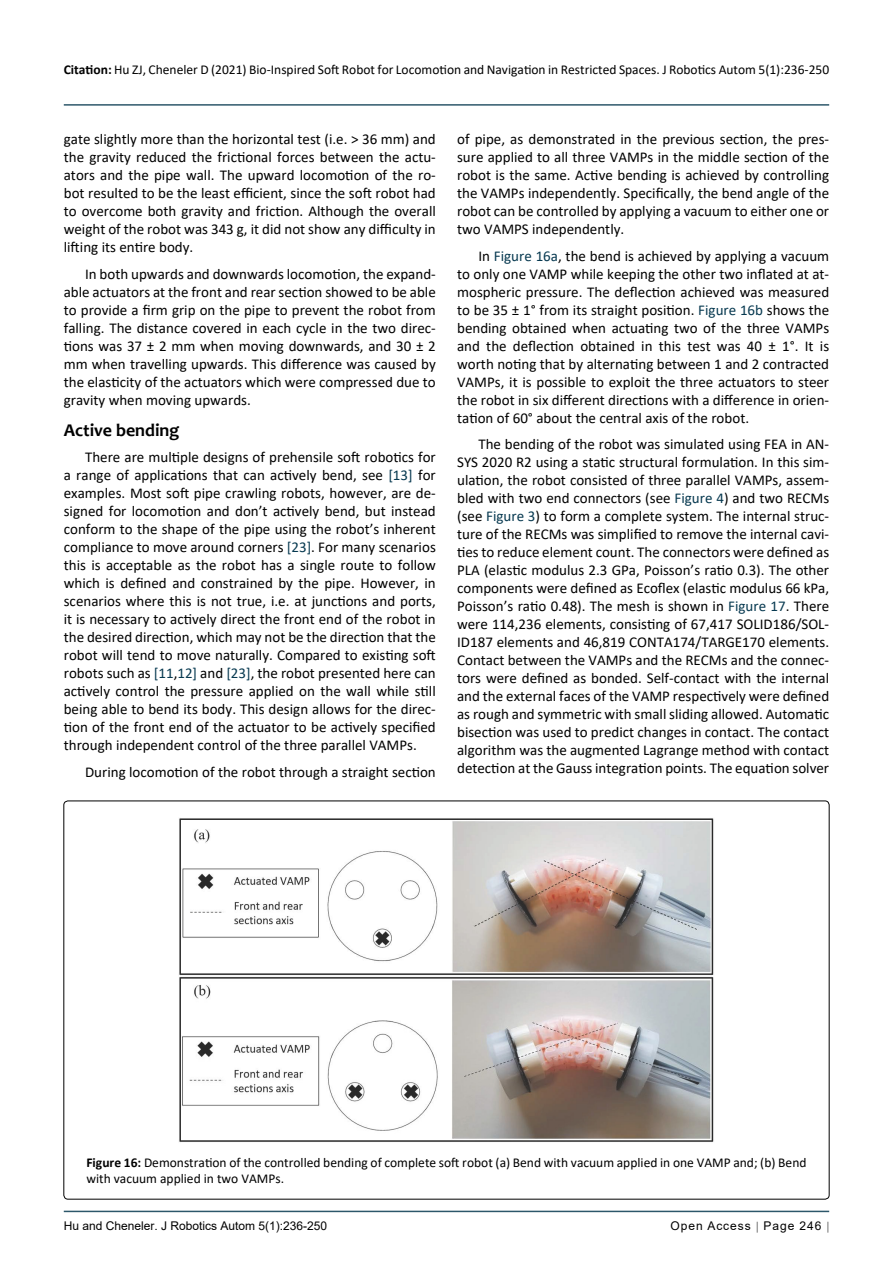
<style>
.page{position:relative;width:893px;height:1263px;background:#fff}
.page>*{position:absolute;margin:0;border:0;box-sizing:border-box;transform-origin:0 0}
.t1{font:700 18px "Candara";color:#000}
.t2{font:15px/18px "Calibri";color:#000;text-align:justify}
.t3{font:13.5px/16.2px "Calibri";color:#000}
.t4{font:12px "Arial";color:#000}
.t5{font:12px "Arial";letter-spacing:.08em;color:#000}
.s1{font-weight:700}
.s2{color:#073950}
</style>
<div class="page">
<hr style="left:64px;top:1211px;width:765px;height:1px;background:#073950">
<hr style="left:64px;top:104px;width:765px;height:2px;background:#073950">
<img style="left:179px;top:818px;width:535px;height:324px">
<p class="t3" style="left:64px;top:61px;width:767px"><span class="s1">Citation:</span> Hu ZJ, Cheneler D (2021) Bio-Inspired Soft Robot for Locomotion and Navigation in Restricted Spaces. J Robotics Autom 5(1):236-250</p>
<p class="t2" style="left:64px;top:130px;width:374px">gate slightly more than the horizontal test (i.e. &gt; 36 mm) and the gravity reduced the frictional forces between the actu&shy;ators and the pipe wall. The upward locomotion of the ro&shy;bot resulted to be the least efficient, since the soft robot had to overcome both gravity and friction. Although the overall weight of the robot was 343 g, it did not show any difficulty in lifting its entire body.</p>
<p class="t2" style="left:64px;top:264px;width:374px;text-indent:21px">In both upwards and downwards locomotion, the expand&shy;able actuators at the front and rear section showed to be able to provide a firm grip on the pipe to prevent the robot from falling. The distance covered in each cycle in the two direc&shy;tions was 37 ± 2 mm when moving downwards, and 30 ± 2 mm when travelling upwards. This difference was caused by the elasticity of the actuators which were compressed due to gravity when moving upwards.</p>
<p class="t1" style="left:64px;top:419px;width:117px">Active bending</p>
<p class="t2" style="left:64px;top:448px;width:374px;text-indent:21px">There are multiple designs of prehensile soft robotics for a range of applications that can actively bend, see <span class="s2">[13]</span> for examples. Most soft pipe crawling robots, however, are de&shy;signed for locomotion and don’t actively bend, but instead conform to the shape of the pipe using the robot’s inherent compliance to move around corners <span class="s2">[23]</span>. For many scenarios this is acceptable as the robot has a single route to follow which is defined and constrained by the pipe. However, in scenarios where this is not true, i.e. at junctions and ports, it is necessary to actively direct the front end of the robot in the desired direction, which may not be the direction that the robot will tend to move naturally. Compared to existing soft robots such as <span class="s2">[11</span>,<span class="s2">12]</span> and <span class="s2">[23]</span>, the robot presented here can actively control the pressure applied on the wall while still being able to bend its body. This design allows for the direc&shy;tion of the front end of the actuator to be actively specified through independent control of the three parallel VAMPs.</p>
<p class="t2" style="left:85px;top:762px;width:352px">During locomotion of the robot through a straight section</p>
<p class="t2" style="left:457px;top:130px;width:374px">of pipe, as demonstrated in the previous section, the pres&shy;sure applied to all three VAMPs in the middle section of the robot is the same. Active bending is achieved by controlling the VAMPs independently. Specifically, the bend angle of the robot can be controlled by applying a vacuum to either one or two VAMPS independently.</p>
<p class="t2" style="left:457px;top:246px;width:374px;text-indent:21px">In <span class="s2">Figure 16a</span>, the bend is achieved by applying a vacuum to only one VAMP while keeping the other two inflated at at&shy;mospheric pressure. The deflection achieved was measured to be 35 ± 1° from its straight position. <span class="s2">Figure 16b</span> shows the bending obtained when actuating two of the three VAMPs and the deflection obtained in this test was 40 ± 1°. It is worth noting that by alternating between 1 and 2 contracted VAMPs, it is possible to exploit the three actuators to steer the robot in six different directions with a difference in orien&shy;tation of 60° about the central axis of the robot.</p>
<p class="t2" style="left:457px;top:435px;width:374px;text-indent:21px">The bending of the robot was simulated using FEA in AN-SYS 2020 R2 using a static structural formulation. In this sim&shy;ulation, the robot consisted of three parallel VAMPs, assem&shy;bled with two end connectors (see <span class="s2">Figure 4</span>) and two RECMs (see <span class="s2">Figure 3</span>) to form a complete system. The internal struc&shy;ture of the RECMs was simplified to remove the internal cavi&shy;ties to reduce element count. The connectors were defined as PLA (elastic modulus 2.3 GPa, Poisson’s ratio 0.3). The other components were defined as Ecoflex (elastic modulus 66 kPa, Poisson’s ratio 0.48). The mesh is shown in <span class="s2">Figure 17</span>. There were 114,236 elements, consisting of 67,417 SOLID186/SOL-ID187 elements and 46,819 CONTA174/TARGE170 elements.<br>Contact between the VAMPs and the RECMs and the connec&shy;tors were defined as bonded. Self-contact with the internal and the external faces of the VAMP respectively were defined as rough and symmetric with small sliding allowed. Automatic bisection was used to predict changes in contact. The contact algorithm was the augmented Lagrange method with contact detection at the Gauss integration points. The equation solver</p>
<p class="t3" style="left:86px;top:1153px;width:721px"><span class="s1">Figure 16:</span> Demonstration of the controlled bending of complete soft robot (a) Bend with vacuum applied in one VAMP and; (b) Bend with vacuum applied in two VAMPs.</p>
<p class="t4" style="left:64px;top:1217px;width:265px">Hu and Cheneler. J Robotics Autom 5(1):236-250</p>
<p class="t5" style="left:670px;top:1217px;width:152px">Open Access Page 246</p>
</div>
